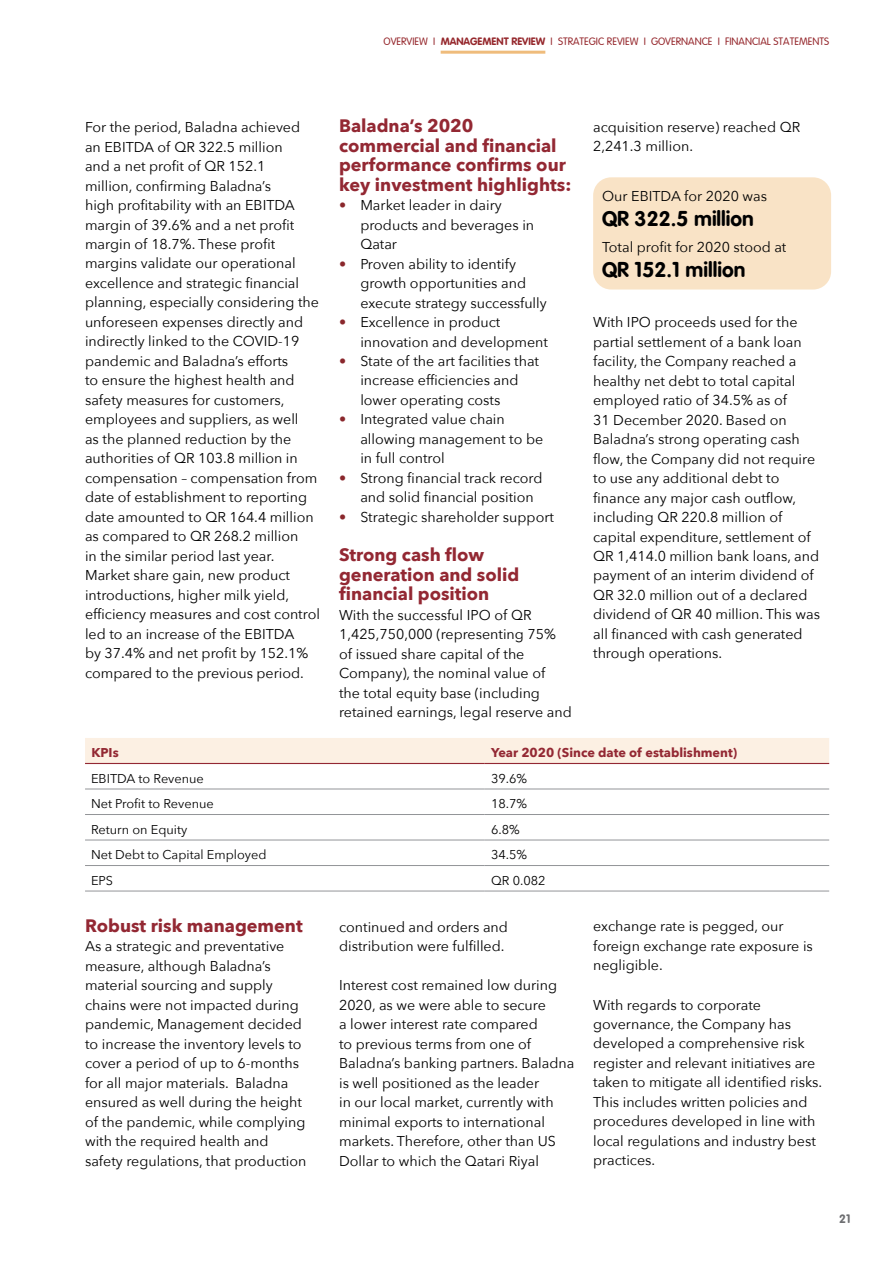
<style>
.page{position:relative;width:893px;height:1263px;background:#fff}
.page>*{position:absolute;margin:0;border:0;box-sizing:border-box;transform-origin:0 0}
.t1{font:21px "VAG Rounded Bold";color:#000}
.t2{font:700 18px/19.5px "Avenir Next";color:#932833}
.t3{font:14.25px/19.5px "Avenir Next";color:#000}
.t4{font:12.75px "Avenir Next";color:#000}
.t5{font:700 12.75px "Avenir Next";color:#932833}
.t6{font:12px "VAG Rounded Bold";color:#6d6e71}
.t7{font:300 10.5px "VAG Rounded";color:#95272c}
.s1{font-family:"VAG Rounded Bold";font-weight:400}
.s2{color:#8a272c}
</style>
<div class="page">
<hr style="left:441px;top:51px;width:104px;height:3px;background:#efbc7c">
<div style="left:593px;top:177px;width:238px;height:113px;background:#f9e3c6;border-radius:18px"></div>
<div style="left:85px;top:738px;width:744px;height:25px;background:#fcf0e3"></div>
<hr style="left:85px;top:789px;width:400px;height:1px;background:#939598">
<hr style="left:485px;top:789px;width:344px;height:1px;background:#939598">
<hr style="left:85px;top:814px;width:400px;height:1px;background:#939598">
<hr style="left:485px;top:814px;width:344px;height:1px;background:#939598">
<hr style="left:85px;top:840px;width:400px;height:1px;background:#939598">
<hr style="left:485px;top:840px;width:344px;height:1px;background:#939598">
<hr style="left:85px;top:865px;width:400px;height:1px;background:#939598">
<hr style="left:85px;top:891px;width:400px;height:1px;background:#939598">
<hr style="left:485px;top:865px;width:344px;height:1px;background:#939598">
<hr style="left:485px;top:891px;width:344px;height:1px;background:#939598">
<hr style="left:85px;top:763px;width:400px;height:1px;background:#932833">
<hr style="left:485px;top:763px;width:344px;height:1px;background:#932833">
<p class="t7" style="left:383px;top:35px;width:447px">OVERVIEW I <span class="s1">MANAGEMENT REVIEW</span> I STRATEGIC REVIEW I GOVERNANCE I FINANCIAL STATEMENTS</p>
<p class="t3" style="left:85px;top:117px;width:236px">For the period, Baladna achieved<br>an EBITDA of QR 322.5 million<br>and a net profit of QR 152.1<br>million, confirming Baladna’s<br>high profitability with an EBITDA margin of 39.6% and a net profit margin of 18.7%. These profit margins validate our operational excellence and strategic financial planning, especially considering the unforeseen expenses directly and indirectly linked to the COVID-19 pandemic and Baladna’s efforts<br>to ensure the highest health and safety measures for customers, employees and suppliers, as well<br>as the planned reduction by the authorities of QR 103.8 million in compensation – compensation from date of establishment to reporting date amounted to QR 164.4 million as compared to QR 268.2 million<br>in the similar period last year.<br>Market share gain, new product introductions, higher milk yield, efficiency measures and cost control led to an increase of the EBITDA<br>by 37.4% and net profit by 152.1% compared to the previous period.</p>
<p class="t2" style="left:339px;top:116px;width:234px">Baladna’s 2020 commercial and financial performance confirms our key investment highlights:</p>
<p class="t3" style="left:360px;top:195px;width:175px;text-indent:-21px"><span class="s2">•</span> Market leader in dairy products and beverages in<br>Qatar</p>
<p class="t3" style="left:360px;top:253px;width:188px;text-indent:-21px"><span class="s2">•</span> Proven ability to identify growth opportunities and execute strategy successfully</p>
<p class="t3" style="left:360px;top:312px;width:189px;text-indent:-21px"><span class="s2">•</span> Excellence in product innovation and development</p>
<p class="t3" style="left:360px;top:351px;width:180px;text-indent:-21px"><span class="s2">•</span> State of the art facilities that increase efficiencies and lower operating costs</p>
<p class="t3" style="left:360px;top:409px;width:184px;text-indent:-21px"><span class="s2">•</span> Integrated value chain allowing management to be in full control</p>
<p class="t3" style="left:360px;top:468px;width:184px;text-indent:-21px"><span class="s2">•</span> Strong financial track record and solid financial position</p>
<p class="t3" style="left:339px;top:507px;width:216px"><span class="s2">•</span> Strategic shareholder support</p>
<p class="t2" style="left:339px;top:545px;width:182px">Strong cash flow generation and solid financial position</p>
<p class="t3" style="left:339px;top:604px;width:234px">With the successful IPO of QR<br>1,425,750,000 (representing 75% of issued share capital of the<br>Company), the nominal value of<br>the total equity base (including retained earnings, legal reserve and</p>
<p class="t3" style="left:593px;top:117px;width:209px">acquisition reserve) reached QR<br>2,241.3 million.</p>
<p class="t3" style="left:602px;top:186px;width:166px">Our EBITDA for 2020 was</p>
<h1 class="t1" style="left:602px;top:206px;width:153px">QR 322.5 million</h1>
<p class="t3" style="left:602px;top:237px;width:186px">Total profit for 2020 stood at</p>
<h1 class="t1" style="left:602px;top:258px;width:145px">QR 152.1 million</h1>
<p class="t3" style="left:593px;top:312px;width:228px">With IPO proceeds used for the partial settlement of a bank loan facility, the Company reached a healthy net debt to total capital employed ratio of 34.5% as of<br>31 December 2020. Based on<br>Baladna’s strong operating cash flow, the Company did not require to use any additional debt to finance any major cash outflow, including QR 220.8 million of capital expenditure, settlement of<br>QR 1,414.0 million bank loans, and payment of an interim dividend of<br>QR 32.0 million out of a declared dividend of QR 40 million. This was all financed with cash generated through operations.</p>
<p class="t5" style="left:91px;top:742px;width:29px">KPIs</p>
<p class="t5" style="left:491px;top:742px;width:248px">Year 2020 (Since date of establishment)</p>
<p class="t4" style="left:91px;top:767px;width:114px">EBITDA to Revenue</p>
<p class="t4" style="left:491px;top:767px;width:38px">39.6%</p>
<p class="t4" style="left:91px;top:793px;width:124px">Net Profit to Revenue</p>
<p class="t4" style="left:491px;top:793px;width:38px">18.7%</p>
<p class="t4" style="left:91px;top:818px;width:98px">Return on Equity</p>
<p class="t4" style="left:491px;top:818px;width:30px">6.8%</p>
<p class="t4" style="left:91px;top:844px;width:177px">Net Debt to Capital Employed</p>
<p class="t4" style="left:491px;top:844px;width:38px">34.5%</p>
<p class="t4" style="left:91px;top:869px;width:24px">EPS</p>
<p class="t4" style="left:491px;top:869px;width:56px">QR 0.082</p>
<p class="t2" style="left:85px;top:915px;width:219px">Robust risk management</p>
<p class="t3" style="left:85px;top:936px;width:223px">As a strategic and preventative measure, although Baladna’s material sourcing and supply chains were not impacted during pandemic, Management decided to increase the inventory levels to cover a period of up to 6-months for all major materials. Baladna ensured as well during the height of the pandemic, while complying with the required health and safety regulations, that production</p>
<p class="t3" style="left:339px;top:916px;width:170px">continued and orders and distribution were fulfilled.</p>
<p class="t3" style="left:339px;top:975px;width:237px">Interest cost remained low during<br>2020, as we were able to secure<br>a lower interest rate compared<br>to previous terms from one of<br>Baladna’s banking partners. Baladna is well positioned as the leader<br>in our local market, currently with minimal exports to international markets. Therefore, other than US<br>Dollar to which the Qatari Riyal</p>
<p class="t3" style="left:593px;top:916px;width:221px">exchange rate is pegged, our foreign exchange rate exposure is negligible.</p>
<p class="t3" style="left:593px;top:994px;width:231px">With regards to corporate governance, the Company has developed a comprehensive risk register and relevant initiatives are taken to mitigate all identified risks.<br>This includes written policies and procedures developed in line with local regulations and industry best practices.</p>
<p class="t6" style="left:839px;top:1211px;width:13px">21</p>
</div>
